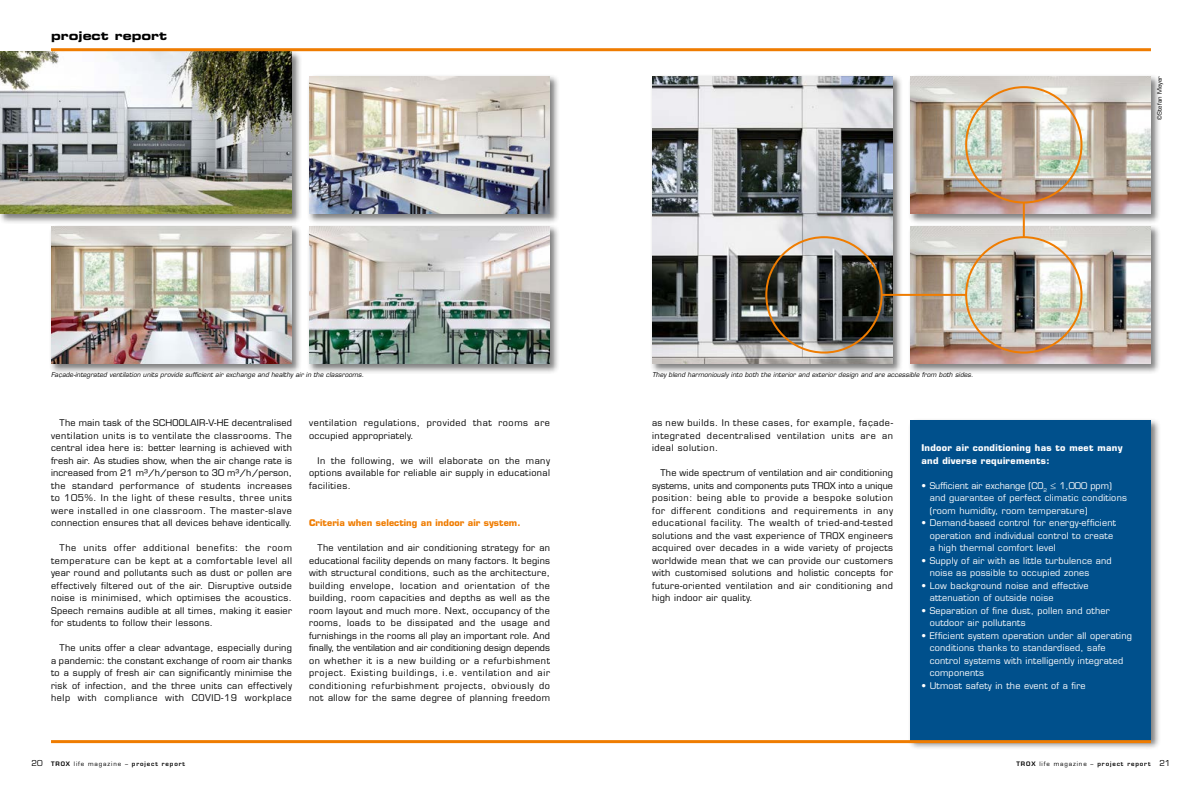
<style>
.page{position:relative;width:1202px;height:794px;background:#fff}
.page>*{position:absolute;margin:0;border:0;box-sizing:border-box;transform-origin:0 0}
.t1{font:12px "Eurostile LT Std Bold Ex 2";color:#000}
.t2{font:9px/12.5px "Eurostile LT Std";letter-spacing:.045em;color:#000;text-align:justify}
.t3{font:9px/12.5px "Eurostile LT Std";letter-spacing:.025em;color:#fff}
.t4{font:9px/12.5px "Eurostile LT Std";letter-spacing:.065em;color:#000}
.t5{font:700 9px/12.5px "Eurostile LT Std";letter-spacing:.035em;color:#fff}
.t6{font:700 9px "Eurostile LT Std";letter-spacing:.01em;color:#ef7c00}
.t7{font:italic 6.5px "Eurostile LT Std";letter-spacing:.01em;color:#000}
.t8{font:600 6px "Eurostile LT Std";letter-spacing:.15em;color:#000}
.t9{font:6px "Eurostile LT Std";letter-spacing:.01em;color:#000}
.s1{font-weight:400;font-size:8px}
.s2{font-weight:400}
</style>
<div class="page">
<div style="left:307px;top:224px;width:253px;height:150px;background:#000;opacity:.5"></div>
<img style="left:309px;top:226px;width:241px;height:138px">
<div style="left:307px;top:74px;width:253px;height:150px;background:#000;opacity:.5"></div>
<img style="left:309px;top:76px;width:241px;height:138px">
<div style="left:49px;top:224px;width:253px;height:150px;background:#000;opacity:.5"></div>
<img style="left:51px;top:226px;width:241px;height:138px">
<div style="left:908px;top:74px;width:253px;height:150px;background:#000;opacity:.5"></div>
<img style="left:910px;top:76px;width:241px;height:138px">
<div style="left:908px;top:224px;width:253px;height:150px;background:#000;opacity:.5"></div>
<img style="left:910px;top:226px;width:241px;height:138px">
<div style="left:650px;top:74px;width:253px;height:300px;background:#000;opacity:.5"></div>
<img style="left:652px;top:76px;width:241px;height:288px">
<div style="left:765px;top:236px;width:118px;height:117px;border:2px solid #ef7c00;border-radius:50%"></div>
<div style="left:965px;top:236px;width:117px;height:117px;border:2px solid #ef7c00;border-radius:50%"></div>
<div style="left:965px;top:86px;width:117px;height:117px;border:2px solid #ef7c00;border-radius:50%"></div>
<hr style="left:882px;top:294px;width:84px;height:2px;background:#ef7c00">
<hr style="left:1023px;top:202px;width:2px;height:35px;background:#ef7c00">
<div style="left:0;top:49px;width:302px;height:175px;background:#000;opacity:.5"></div>
<img style="left:0;top:51px;width:292px;height:163px">
<div style="left:908px;top:418px;width:253px;height:332px;background:#000;opacity:.5"></div>
<div style="left:910px;top:420px;width:241px;height:320px;background:#00508c"></div>
<hr style="left:51px;top:48px;width:1100px;height:3px;background:#ef7c00">
<hr style="left:51px;top:740px;width:1100px;height:3px;background:#ef7c00">
<h1 class="t1" style="left:51px;top:27px;width:118px">project report</h1>
<p class="t9" style="left:1156px;top:120px;width:46px;rotate:-90deg">©Stefan Meyer</p>
<p class="t7" style="left:51px;top:370px;width:315px">Façade-integrated ventilation units provide sufficient air exchange and healthy air in the classrooms.</p>
<p class="t7" style="left:652px;top:370px;width:323px">They blend harmoniously into both the interior and exterior design and are accessible from both sides.</p>
<p class="t2" style="left:51px;top:417px;width:242px;text-indent:9px">The main task of the SCHOOLAIR-V-HE decentralised ventilation units is to ventilate the classrooms. The central idea here is: better learning is achieved with fresh air. As studies show, when the air change rate is increased from 21 m³/h/person to 30 m³/h/person, the standard performance of students increases to 105%. In the light of these results, three units were installed in one classroom. The master-slave connection ensures that all devices behave identically.</p>
<p class="t2" style="left:51px;top:542px;width:242px;text-indent:9px">The units offer additional benefits: the room temperature can be kept at a comfortable level all year round and pollutants such as dust or pollen are effectively filtered out of the air. Disruptive outside noise is minimised, which optimises the acoustics.<br>Speech remains audible at all times, making it easier for students to follow their lessons.</p>
<p class="t2" style="left:51px;top:642px;width:242px;text-indent:9px">The units offer a clear advantage, especially during a pandemic: the constant exchange of room air thanks to a supply of fresh air can significantly minimise the risk of infection, and the three units can effectively help with compliance with COVID-19 workplace</p>
<p class="t4" style="left:309px;top:417px;width:242px">ventilation regulations, provided that rooms are occupied appropriately.</p>
<p class="t2" style="left:309px;top:454px;width:242px;text-indent:9px">In the following, we will elaborate on the many options available for reliable air supply in educational facilities.</p>
<p class="t6" style="left:309px;top:517px;width:213px">Criteria when selecting an indoor air system.</p>
<p class="t2" style="left:309px;top:542px;width:242px;text-indent:9px">The ventilation and air conditioning strategy for an educational facility depends on many factors. It begins with structural conditions, such as the architecture, building envelope, location and orientation of the building, room capacities and depths as well as the room layout and much more. Next, occupancy of the rooms, loads to be dissipated and the usage and furnishings in the rooms all play an important role. And finally, the ventilation and air conditioning design depends on whether it is a new building or a refurbishment project. Existing buildings, i.e. ventilation and air conditioning refurbishment projects, obviously do not allow for the same degree of planning freedom</p>
<p class="t2" style="left:652px;top:417px;width:242px">as new builds. In these cases, for example, façade&shy;integrated decentralised ventilation units are an ideal solution.</p>
<p class="t2" style="left:652px;top:467px;width:242px;text-indent:9px">The wide spectrum of ventilation and air conditioning systems, units and components puts TROX into a unique position: being able to provide a bespoke solution for different conditions and requirements in any educational facility. The wealth of tried-and-tested solutions and the vast experience of TROX engineers acquired over decades in a wide variety of projects worldwide mean that we can provide our customers with customised solutions and holistic concepts for future-oriented ventilation and air conditioning and high indoor air quality.</p>
<p class="t5" style="left:921px;top:441px;width:203px">Indoor air conditioning has to meet many and diverse requirements:</p>
<p class="t3" style="left:930px;top:479px;width:199px;text-indent:-8px">• Sufficient air exchange (CO<sub>2</sub> ≤ 1,000 ppm) and guarantee of perfect climatic conditions (room humidity, room temperature)</p>
<p class="t3" style="left:930px;top:517px;width:188px;text-indent:-8px">• Demand-based control for energy-efficient operation and individual control to create a high thermal comfort level</p>
<p class="t3" style="left:930px;top:554px;width:184px;text-indent:-8px">• Supply of air with as little turbulence and noise as possible to occupied zones</p>
<p class="t3" style="left:930px;top:579px;width:160px;text-indent:-8px">• Low background noise and effective attenuation of outside noise</p>
<p class="t3" style="left:930px;top:604px;width:182px;text-indent:-8px">• Separation of fine dust, pollen and other outdoor air pollutants</p>
<p class="t3" style="left:930px;top:629px;width:204px;text-indent:-8px">• Efficient system operation under all operating conditions thanks to standardised, safe control systems with intelligently integrated components</p>
<p class="t3" style="left:921px;top:679px;width:166px">• Utmost safety in the event of a fire</p>
<p class="t8" style="left:31px;top:760px;width:155px"><span class="s1">20</span> TROX <span class="s2">life magazine –</span> project report</p>
<p class="t8" style="left:1016px;top:760px;width:155px">TROX <span class="s2">life magazine –</span> project report <span class="s1">21</span></p>
</div>
